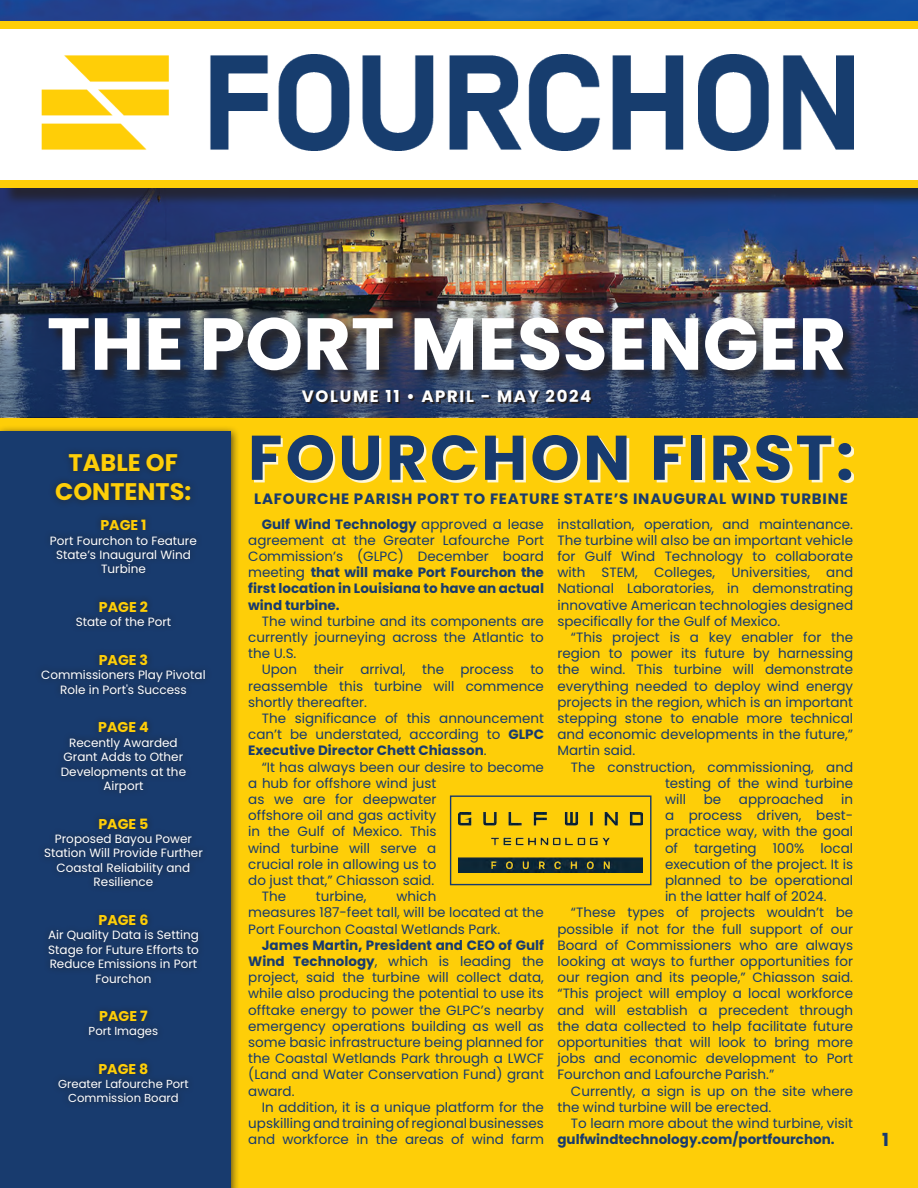
<style>
.page{position:relative;width:918px;height:1188px;background:#fff}
.page>*{position:absolute;margin:0;border:0;box-sizing:border-box;transform-origin:0 0}
.t1{font:700 73.5px "Poppins";color:#fff}
.t2{font:700 63px "Poppins";letter-spacing:.05em;color:#183b6e}
.t3{font:700 24px/28.8px "Poppins";color:#fece08;text-align:center}
.t4{font:700 18px "Poppins";color:#183b6e}
.t5{font:700 16.5px "Poppins";letter-spacing:.1em;color:#fff}
.t6{font:700 15px "Poppins";letter-spacing:.05em;color:#183b6e}
.t7{font:700 14.25px "Poppins";color:#fece08}
.t8{font:13.5px/16.2px "Poppins";color:#183b6e;text-align:justify}
.t9{font:700 13.5px/16.2px "Poppins";color:#183b6e;text-align:justify}
.t10{font:12px/14.4px "Poppins";color:#fff;text-align:center}
.t11{font:11.55px/14px "Poppins";color:#fff;text-align:center}
.s1{font-weight:400}
.s2{font-weight:700}
</style>
<div class="page">
<div style="left:0;top:417px;width:918px;height:771px;background:#fece08"></div>
<img style="left:1px;top:0;width:917px;height:270px">
<img style="left:0;top:0;width:1px;height:526px">
<img style="left:0;top:270px;width:918px;height:147px">
<div style="left:50px;top:320px;width:808px;height:65px;background:#231f20;opacity:.75"></div>
<svg style="left:304px;top:391px;width:289px;height:13px"></svg>
<div style="left:2px;top:24px;width:916px;height:183px;background:#231f20;opacity:.75"></div>
<div style="left:0;top:21px;width:918px;height:163px;background:#fff"></div>
<img style="left:41px;top:54px;width:812px;height:97px">
<div style="left:0;top:21px;width:918px;height:8px;background:#fece08"></div>
<div style="left:0;top:180px;width:918px;height:8px;background:#fece08"></div>
<div style="left:0;top:425px;width:240px;height:763px;background:#231f20;opacity:.75"></div>
<div style="left:0;top:432px;width:230px;height:756px;background:#183b6e"></div>
<div style="left:254px;top:437px;width:600px;height:46px;background:#fff;opacity:.85"></div>
<div style="left:48px;top:447px;width:150px;height:61px;background:#231f20;opacity:.75"></div>
<div style="left:34px;top:513px;width:178px;height:596px;background:#231f20;opacity:.75"></div>
<img style="left:459px;top:812px;width:184px;height:60px">
<div style="left:450px;top:795px;width:201px;height:90px;border:1px solid #183b6e"></div>
<p class="t1" style="left:47px;top:301px;width:801px">THE PORT MESSENGER</p>
<p class="t5" style="left:302px;top:387px;width:291px">VOLUME 11 • APRIL - MAY 2024</p>
<p class="t2" style="left:248px;top:421px;width:607px">FOURCHON FIRST:</p>
<p class="t6" style="left:254px;top:490px;width:595px">LAFOURCHE PARISH PORT TO FEATURE STATE’S INAUGURAL WIND TURBINE</p>
<p class="t3" style="left:55px;top:449px;width:138px">TABLE OF<br>CONTENTS:</p>
<p class="t7" style="left:100px;top:517px;width:48px">PAGE 1</p>
<p class="t10" style="left:50px;top:533px;width:148px">Port Fourchon to Feature<br>State’s Inaugural Wind<br>Turbine</p>
<p class="t7" style="left:99px;top:599px;width:50px">PAGE 2</p>
<p class="t10" style="left:76px;top:615px;width:97px">State of the Port</p>
<p class="t7" style="left:99px;top:652px;width:51px">PAGE 3</p>
<p class="t10" style="left:41px;top:668px;width:166px">Commissioners Play Pivotal<br>Role in Port's Success</p>
<p class="t7" style="left:98px;top:719px;width:52px">PAGE 4</p>
<p class="t10" style="left:61px;top:736px;width:127px">Recently Awarded<br>Grant Adds to Other<br>Developments at the<br>Airport</p>
<p class="t7" style="left:98px;top:815px;width:52px">PAGE 5</p>
<p class="t10" style="left:44px;top:832px;width:160px">Proposed Bayou Power<br>Station Will Provide Further<br>Coastal Reliability and<br>Resilience</p>
<p class="t7" style="left:99px;top:912px;width:51px">PAGE 6</p>
<p class="t10" style="left:48px;top:928px;width:152px">Air Quality Data is Setting<br>Stage for Future Efforts to<br>Reduce Emissions in Port<br>Fourchon</p>
<p class="t7" style="left:99px;top:1008px;width:50px">PAGE 7</p>
<p class="t11" style="left:89px;top:1024px;width:71px">Port Images</p>
<p class="t7" style="left:98px;top:1060px;width:52px">PAGE 8</p>
<p class="t11" style="left:58px;top:1077px;width:132px">Greater Lafourche Port<br>Commission Board</p>
<p class="t9" style="left:248px;top:516px;width:297px;text-indent:14px">Gulf Wind Technology <span class="s1">approved a lease agreement at the Greater Lafourche Port Commission’s (GLPC) December board meeting</span> that will make Port Fourchon the first location in Louisiana to have an actual wind turbine.</p>
<p class="t8" style="left:248px;top:613px;width:297px;text-indent:14px">The wind turbine and its components are currently journeying across the Atlantic to the U.S.</p>
<p class="t8" style="left:248px;top:662px;width:297px;text-indent:14px">Upon their arrival, the process to reassemble this turbine will commence shortly thereafter.</p>
<p class="t8" style="left:248px;top:710px;width:297px;text-indent:14px">The significance of this announcement can’t be understated, according to <span class="s2">GLPC Executive Director Chett Chiasson</span>.</p>
<p class="t8" style="left:248px;top:759px;width:297px;text-align:left;text-indent:14px">“It has always been our desire to become a hub for offshore wind just<br>as we are for deepwater<br>offshore oil and gas activity<br>in the Gulf of Mexico. This<br>wind turbine will serve a<br>crucial role in allowing us to<br>do just that,” Chiasson said.</p>
<p class="t8" style="left:262px;top:889px;width:26px">The</p>
<p class="t8" style="left:316px;top:889px;width:52px">turbine,</p>
<p class="t8" style="left:557px;top:516px;width:297px">installation, operation, and maintenance.<br>The turbine will also be an important vehicle for Gulf Wind Technology to collaborate with STEM, Colleges, Universities, and National Laboratories, in demonstrating innovative American technologies designed specifically for the Gulf of Mexico.</p>
<p class="t8" style="left:557px;top:629px;width:297px;text-indent:14px">“This project is a key enabler for the region to power its future by harnessing the wind. This turbine will demonstrate everything needed to deploy wind energy projects in the region, which is an important stepping stone to enable more technical and economic developments in the future,” Martin said.</p>
<p class="t8" style="left:665px;top:759px;width:190px;text-indent:-94px">The construction, commissioning, and testing of the wind turbine will</p>
<p class="t8" style="left:665px;top:791px;width:190px;text-indent:176px">in a process driven, best&shy;practice way, with the goal of targeting 100% local execution of the project. It is planned to be operational in the latter half of 2024.</p>
<p class="t8" style="left:557px;top:905px;width:297px;text-indent:14px">“These types of projects wouldn’t be possible if not for the full support of our Board of Commissioners who are always looking at ways to further opportunities for our region and its people,” Chiasson said. “This project will employ a local workforce and will establish a precedent through the data collected to help facilitate future opportunities that will look to bring more jobs and economic development to Port Fourchon and Lafourche Parish.”</p>
<p class="t8" style="left:557px;top:1083px;width:297px;text-indent:14px">Currently, a sign is up on the site where the wind turbine will be erected.</p>
<p class="t8" style="left:557px;top:1115px;width:297px;text-indent:14px">To learn more about the wind turbine, visit <span class="s2">gulfwindtechnology.com/portfourchon.</span></p>
<p class="t8" style="left:704px;top:791px;width:19px">be</p>
<p class="t8" style="left:739px;top:791px;width:86px">approached</p>
<p class="t8" style="left:248px;top:889px;width:297px;text-align:left;text-indent:148px">which<br>measures 187-feet tall, will be located at the<br>Port Fourchon Coastal Wetlands Park.</p>
<p class="t8" style="left:248px;top:937px;width:297px;text-indent:14px"><span class="s2">James Martin, President and CEO of Gulf Wind Technology</span>, which is leading the project, said the turbine will collect data, while also producing the potential to use its offtake energy to power the GLPC’s nearby emergency operations building as well as some basic infrastructure being planned for the Coastal Wetlands Park through a LWCF (Land and Water Conservation Fund) grant award.</p>
<p class="t8" style="left:248px;top:1099px;width:297px;text-indent:14px">In addition, it is a unique platform for the upskilling and training of regional businesses and workforce in the areas of wind farm</p>
<p class="t4" style="left:882px;top:1129px;width:8px">1</p>
</div>
